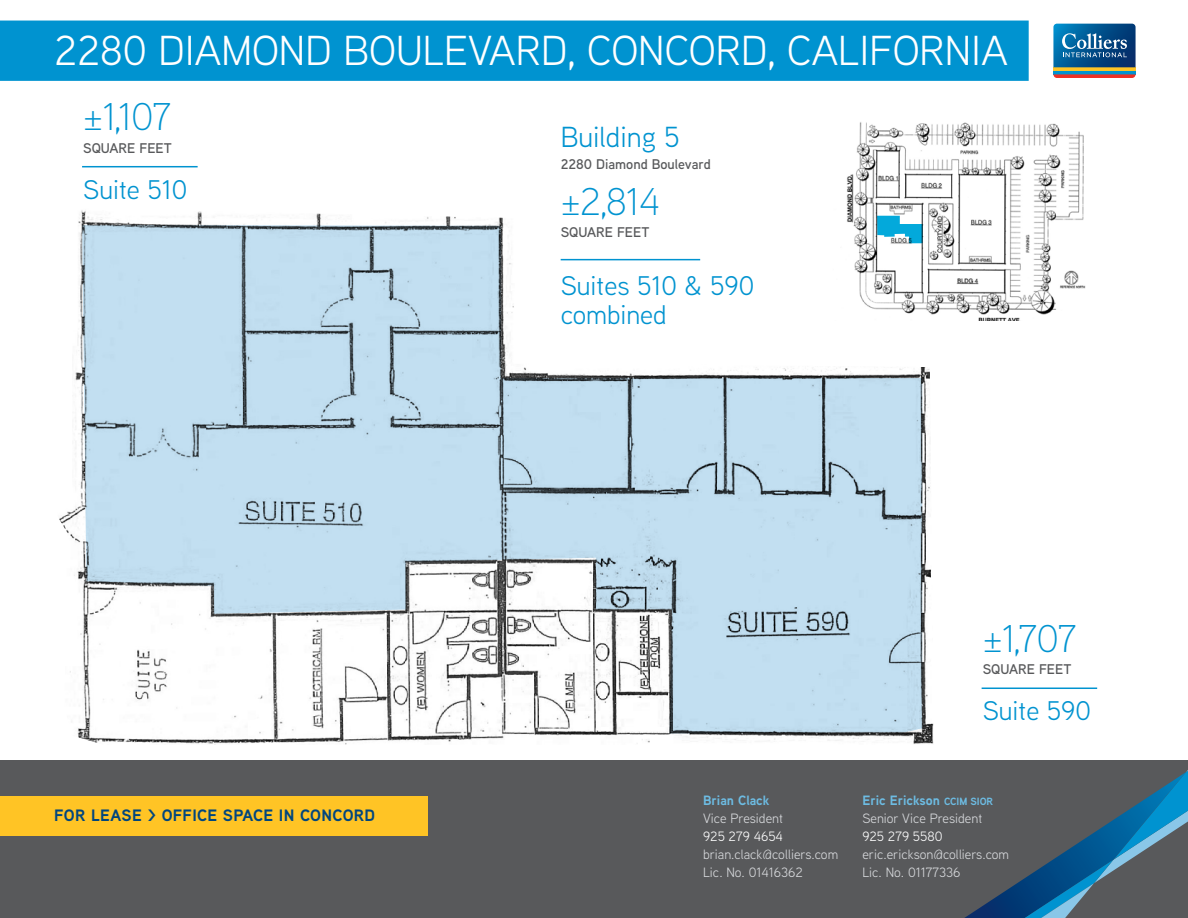
<style>
.page{position:relative;width:1188px;height:918px;background:#fff}
.page>*{position:absolute;margin:0;border:0;box-sizing:border-box;transform-origin:0 0}
.t1{font:41.85px "Aaux Next";color:#fff}
.t2{font:300 38.7px "Aaux Next";letter-spacing:-.02em;color:#0093d0}
.t3{font:28.95px "Aaux Next";color:#0093d0}
.t4{font:27px/29.5px "Aaux Next";color:#0093d0}
.t5{font:700 16.5px "Aaux Next";letter-spacing:.02em;color:#00467e}
.t6{font:600 14.1px "Aaux Next";color:#58595b}
.t7{font:13.5px/18px "Aaux Next";color:#d8dadd}
.t8{font:13.5px "Aaux Next";color:#fff}
.t9{font:700 13.5px "Aaux Next";color:#6dbce3}
.s1{font-weight:700;color:#6dbce3}
.s2{font-weight:700;font-size:10.5px;color:#6dbce3}
</style>
<div class="page">
<div style="left:0;top:760px;width:1188px;height:158px;background:#58595b"></div>
<svg style="left:1053px;top:23px;width:83px;height:55px;background:#3c6e90"></svg>
<div style="left:0;top:21px;width:1029px;height:60px;background:#0093d0"></div>
<svg style="left:964px;top:770px;width:224px;height:148px"></svg>
<div style="left:0;top:796px;width:428px;height:39px;background:#ffc425"></div>
<img style="left:59px;top:210px;width:875px;height:535px">
<svg style="left:82px;top:225px;width:840px;height:508px;fill:#c2dff1"></svg>
<img style="left:831px;top:122px;width:255px;height:198px">
<svg style="left:877px;top:216px;width:46px;height:27px"></svg>
<hr style="left:982px;top:688px;width:115px;height:1px;background:#0093d0">
<hr style="left:82px;top:166px;width:116px;height:1px;background:#0093d0">
<h1 class="t1" style="left:54px;top:22px;width:955px">2280 DIAMOND BOULEVARD, CONCORD, CALIFORNIA</h1>
<h2 class="t2" style="left:83px;top:91px;width:90px">±1,107</h2>
<p class="t6" style="left:83px;top:138px;width:90px">SQUARE FEET</p>
<h3 class="t4" style="left:83px;top:174px;width:106px">Suite 510</h3>
<p class="t5" style="left:54px;top:804px;width:323px">FOR LEASE &gt; OFFICE SPACE IN CONCORD</p>
<h3 class="t3" style="left:561px;top:118px;width:120px">Building 5</h3>
<p class="t6" style="left:561px;top:155px;width:152px">2280 Diamond Boulevard</p>
<h2 class="t2" style="left:561px;top:176px;width:101px">±2,814</h2>
<p class="t6" style="left:561px;top:222px;width:90px">SQUARE FEET</p>
<h3 class="t4" style="left:561px;top:270px;width:195px">Suites 510 &amp; 590 combined</h3>
<h2 class="t2" style="left:983px;top:613px;width:96px">±1,707</h2>
<p class="t6" style="left:983px;top:660px;width:90px">SQUARE FEET</p>
<h3 class="t4" style="left:983px;top:695px;width:110px">Suite 590</h3>
<p class="t9" style="left:703px;top:791px;width:68px">Brian Clack</p>
<p class="t7" style="left:703px;top:809px;width:82px">Vice President</p>
<p class="t8" style="left:703px;top:828px;width:81px">925 279 4654</p>
<p class="t7" style="left:703px;top:845px;width:137px">brian.clack@colliers.com<br>Lic. No. 01416362</p>
<p class="t7" style="left:862px;top:791px;width:132px"><span class="s1">Eric Erickson</span> <span class="s2">CCIM SIOR<br></span>Senior Vice President</p>
<p class="t8" style="left:862px;top:828px;width:82px">925 279 5580</p>
<p class="t7" style="left:862px;top:845px;width:148px">eric.erickson@colliers.com<br>Lic. No. 01177336</p>
</div>
